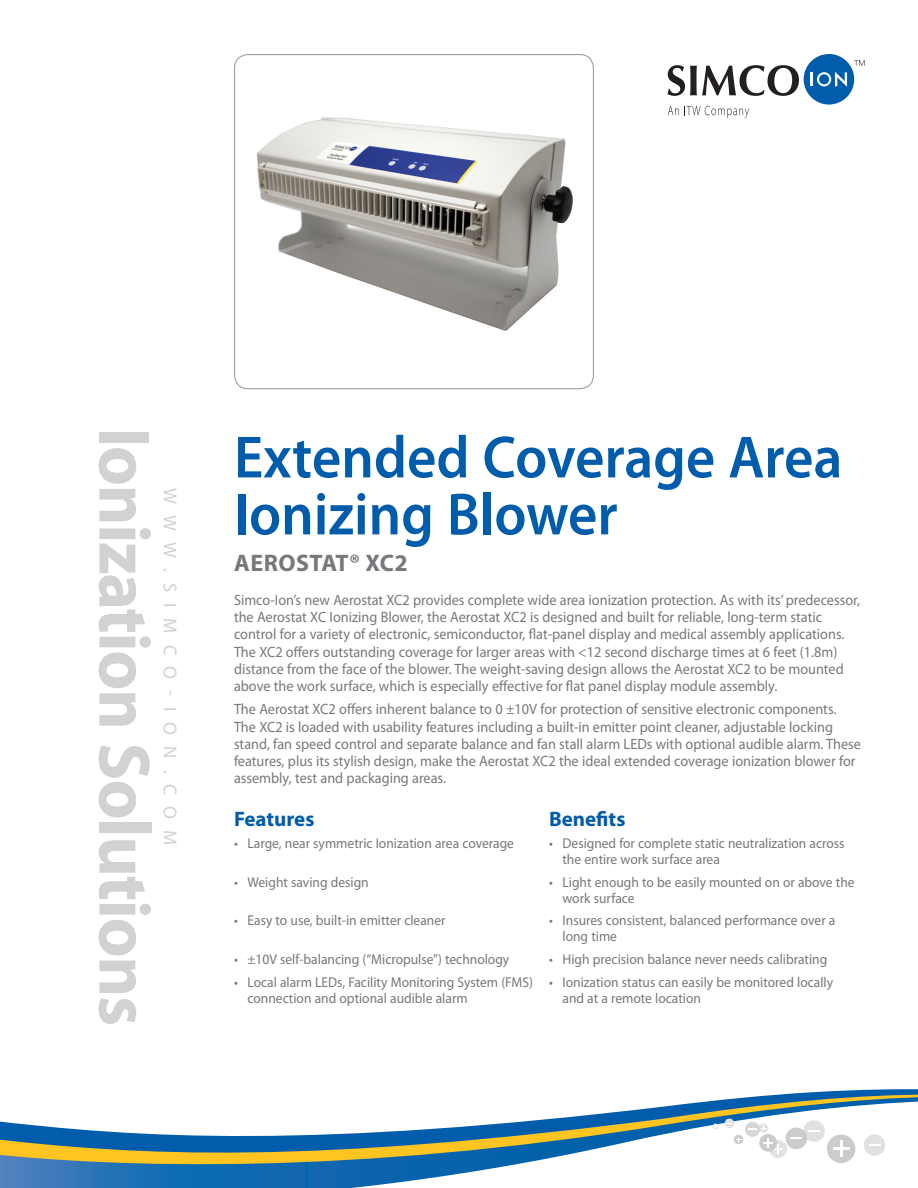
<style>
.page{position:relative;width:918px;height:1188px;background:#fff}
.page>*{position:absolute;margin:0;border:0;box-sizing:border-box;transform-origin:0 0}
.t1{font:700 73.5px "Myriad Pro";letter-spacing:-.02em;color:#d1d2d4;scale:.95 1}
.Cover__Main_head{font:600 60px/57px "Myriad Pro";color:#015dab;scale:.95 1}
.Cover__Subhead{font:700 24px "Myriad Pro";letter-spacing:.015em;color:#76787b}
.Cover__F_B_Head{font:700 21px "Myriad Pro";color:#015dab}
.t2{font:18.75px "Myriad Pro";letter-spacing:.59em;color:#d1d2d4}
.Cover__Body_Copy{font:15px/17.2px "Myriad Pro";color:#76787b;scale:.95 1}
.Cover__F_B_bullets{font:14.25px/15.8px "Myriad Pro";color:#76787b;scale:.95 1}
</style>
<div class="page">
<svg style="left:854px;top:60px;width:11px;height:6px"></svg>
<div style="left:804px;top:54px;width:50px;height:51px;background:#015dab;border-radius:50%"></div>
<svg style="left:811px;top:72px;width:36px;height:15px"></svg>
<svg style="left:668px;top:65px;width:131px;height:31px"></svg>
<svg style="left:668px;top:106px;width:81px;height:12px"></svg>
<svg style="left:787px;top:1089px;width:131px;height:5px"></svg>
<svg style="left:751px;top:1094px;width:167px;height:3px"></svg>
<svg style="left:0;top:1097px;width:918px;height:91px"></svg>
<div style="left:759px;top:1123px;width:9px;height:10px;background:#e1e2e4;border-radius:50%"></div>
<div style="left:803px;top:1120px;width:22px;height:22px;background:#e0e1e3;border-radius:50%"></div>
<svg style="left:808px;top:1130px;width:12px;height:1px"></svg>
<div style="left:769px;top:1140px;width:18px;height:18px;background:#e1e2e4;border-radius:50%"></div>
<div style="left:725px;top:1119px;width:9px;height:9px;background:#e1e2e4;border-radius:50%"></div>
<div style="left:745px;top:1122px;width:15px;height:15px;background:#d5d6d8;border-radius:50%"></div>
<div style="left:759px;top:1134px;width:18px;height:18px;background:#cbccce;border-radius:50%"></div>
<div style="left:786px;top:1128px;width:21px;height:21px;background:#cbccce;border-radius:50%"></div>
<div style="left:827px;top:1134px;width:28px;height:29px;background:#cbccce;border-radius:50%"></div>
<div style="left:864px;top:1134px;width:21px;height:22px;background:#e0e1e3;border-radius:50%"></div>
<svg style="left:748px;top:1126px;width:18px;height:5px"></svg>
<svg style="left:790px;top:1137px;width:12px;height:2px"></svg>
<svg style="left:869px;top:1144px;width:12px;height:2px"></svg>
<svg style="left:763px;top:1138px;width:20px;height:16px"></svg>
<svg style="left:833px;top:1141px;width:16px;height:16px"></svg>
<svg style="left:734px;top:1135px;width:9px;height:9px"></svg>
<svg style="left:713px;top:1124px;width:5px;height:5px"></svg>
<img style="left:257px;top:117px;width:316px;height:214px">
<div style="left:234px;top:54px;width:360px;height:335px;border:1px solid #9d9fa2;border-radius:14px"></div>
<h1 class="t1" style="left:172px;top:428px;width:632px;rotate:90deg">Ionization Solutions</h1>
<p class="t2" style="left:182px;top:488px;width:359px;rotate:90deg">WWW.SIMCO-ION.COM</p>
<p class="Cover__Main_head" style="left:234px;top:427px;width:642px">Extended Coverage Area<br>Ionizing Blower</p>
<p class="Cover__Subhead" style="left:234px;top:547px;width:175px">AEROSTAT® XC2</p>
<p class="Cover__Body_Copy" style="left:234px;top:591px;width:661px">Simco-Ion’s new Aerostat XC2 provides complete wide area ionization protection. As with its’ predecessor, the Aerostat XC Ionizing Blower, the Aerostat XC2 is designed and built for reliable, long-term static control for a variety of electronic, semiconductor, flat-panel display and medical assembly applications.<br>The XC2 offers outstanding coverage for larger areas with &lt;12 second discharge times at 6 feet (1.8m) distance from the face of the blower. The weight-saving design allows the Aerostat XC2 to be mounted above the work surface, which is especially effective for flat panel display module assembly.</p>
<p class="Cover__Body_Copy" style="left:234px;top:700px;width:662px">The Aerostat XC2 offers inherent balance to 0 ±10V for protection of sensitive electronic components.<br>The XC2 is loaded with usability features including a built-in emitter point cleaner, adjustable locking stand, fan speed control and separate balance and fan stall alarm LEDs with optional audible alarm. These features, plus its stylish design, make the Aerostat XC2 the ideal extended coverage ionization blower for assembly, test and packaging areas.</p>
<p class="Cover__F_B_Head" style="left:234px;top:805px;width:82px">Features</p>
<p class="Cover__F_B_Head" style="left:549px;top:805px;width:78px">Benefits</p>
<p class="Cover__F_B_bullets" style="left:234px;top:836px;width:296px">• Large, near symmetric Ionization area coverage</p>
<p class="Cover__F_B_bullets" style="left:562px;top:836px;width:299px;text-indent:-14px">• Designed for complete static neutralization across the entire work surface area</p>
<p class="Cover__F_B_bullets" style="left:234px;top:874px;width:143px">• Weight saving design</p>
<p class="Cover__F_B_bullets" style="left:562px;top:874px;width:309px;text-indent:-14px">• Light enough to be easily mounted on or above the work surface</p>
<p class="Cover__F_B_bullets" style="left:234px;top:912px;width:224px">• Easy to use, built-in emitter cleaner</p>
<p class="Cover__F_B_bullets" style="left:562px;top:912px;width:289px;text-indent:-14px">• Insures consistent, balanced performance over a long time</p>
<p class="Cover__F_B_bullets" style="left:234px;top:952px;width:291px">• ±10V self-balancing (“Micropulse”) technology</p>
<p class="Cover__F_B_bullets" style="left:549px;top:952px;width:295px">• High precision balance never needs calibrating</p>
<p class="Cover__F_B_bullets" style="left:248px;top:974px;width:302px;text-indent:-14px">• Local alarm LEDs, Facility Monitoring System (FMS) connection and optional audible alarm</p>
<p class="Cover__F_B_bullets" style="left:562px;top:974px;width:286px;text-indent:-14px">• Ionization status can easily be monitored locally and at a remote location</p>
</div>
